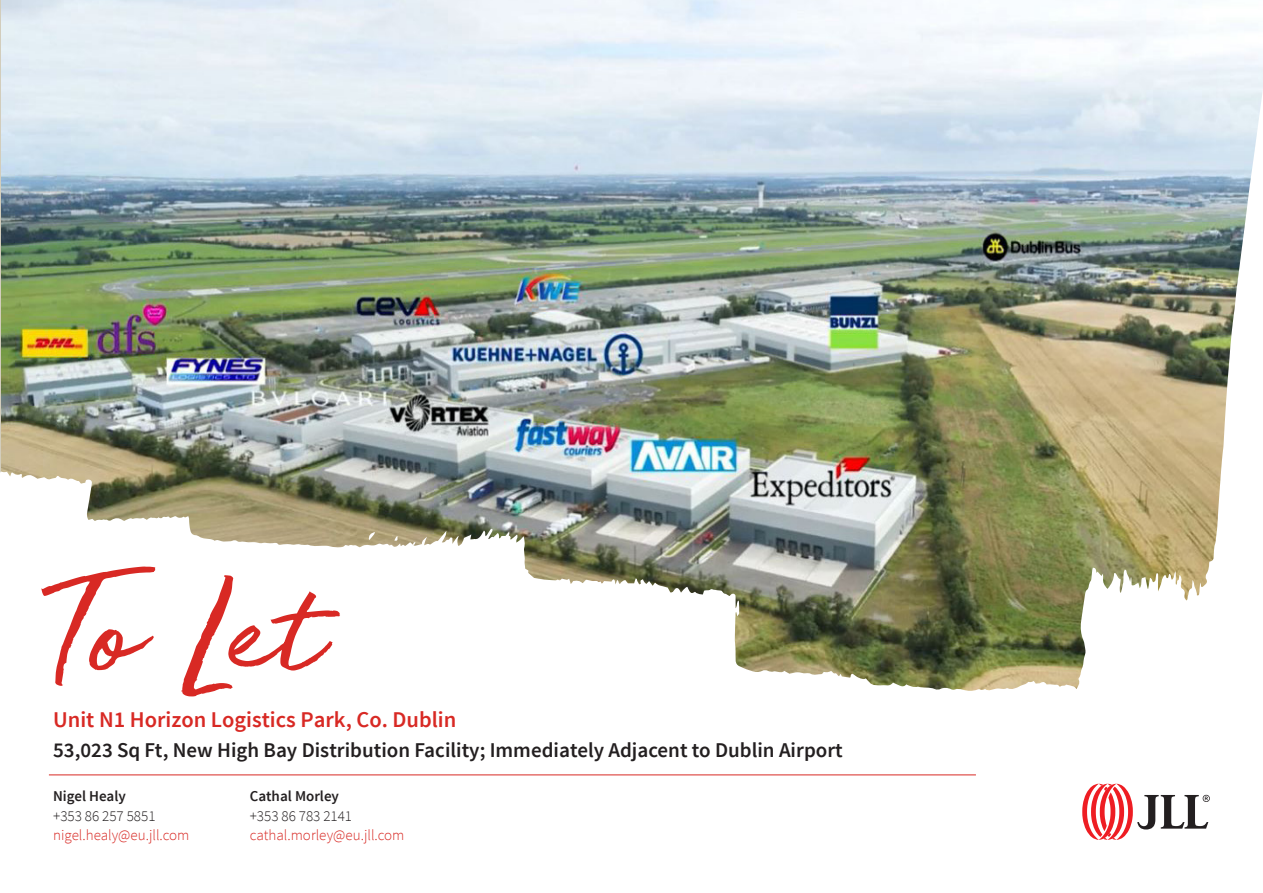
<style>
.page{position:relative;width:1263px;height:893px;background:#fff}
.page>*{position:absolute;margin:0;border:0;box-sizing:border-box;transform-origin:0 0}
.Property_Header{font:600 22.5px "Source Sans Pro";color:#d82924}
.Property_Header-2{font:600 21px "Source Sans Pro";color:#231f20}
.Property_-_Body_Text{font:300 15px "Source Sans Pro";color:#d82924}
.Property_-_Body_Text-2{font:300 15px "Source Sans Pro";color:#231f20}
.Property_-_Body_Text-3{font:600 15px "Source Sans Pro";color:#231f20}
</style>
<div class="page">
<img style="left:0;top:0;width:1263px;height:784px">
<svg style="left:41px;top:567px;width:299px;height:129px"></svg>
<hr style="left:49px;top:774px;width:927px;height:1px;background:#d82924">
<svg style="left:1082px;top:784px;width:128px;height:56px"></svg>
<p class="Property_Header" style="left:53px;top:705px;width:405px">Unit N1 Horizon Logistics Park, Co. Dublin</p>
<p class="Property_Header-2" style="left:53px;top:736px;width:791px">53,023 Sq Ft, New High Bay Distribution Facility; Immediately Adjacent to Dublin Airport</p>
<p class="Property_-_Body_Text-3" style="left:53px;top:787px;width:74px">Nigel Healy</p>
<p class="Property_-_Body_Text-2" style="left:53px;top:807px;width:104px">+353 86 257 5851</p>
<p class="Property_-_Body_Text" style="left:53px;top:826px;width:138px">nigel.healy@eu.jll.com</p>
<p class="Property_-_Body_Text-3" style="left:250px;top:787px;width:91px">Cathal Morley</p>
<p class="Property_-_Body_Text-2" style="left:250px;top:807px;width:104px">+353 86 783 2141</p>
<p class="Property_-_Body_Text" style="left:250px;top:826px;width:156px">cathal.morley@eu.jll.com</p>
</div>
